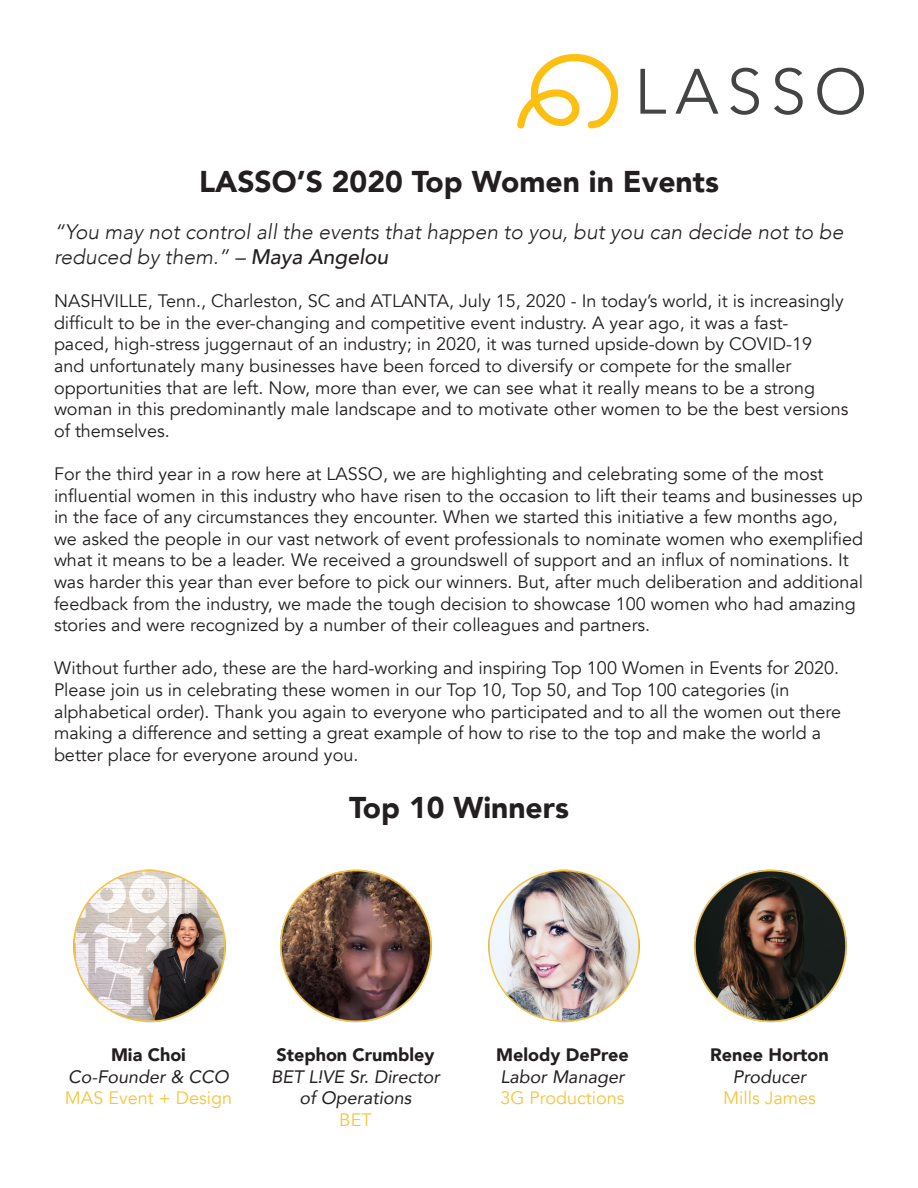
<style>
.page{position:relative;width:918px;height:1188px;background:#fff}
.page>*{position:absolute;margin:0;border:0;box-sizing:border-box;transform-origin:0 0}
.t1{font:900 30px "Avenir";color:#231f20}
.t2{font:italic 300 21px/25.2px "Avenir";color:#231f20}
.t3{font:18px/21.6px "Avenir";color:#231f20}
.t4{font:italic 18px/21.6px "Avenir";color:#231f20;text-align:center}
.t5{font:900 18px "Avenir";color:#231f20}
.t6{font:18px "Avenir";color:#f5c53a}
.s1{font-weight:500}
</style>
<div class="page">
<img style="left:73px;top:869px;width:153px;height:154px">
<img style="left:280px;top:869px;width:152px;height:154px">
<img style="left:488px;top:869px;width:152px;height:154px">
<img style="left:694px;top:869px;width:153px;height:154px">
<svg style="left:517px;top:54px;width:102px;height:74px"></svg>
<svg style="left:640px;top:69px;width:26px;height:45px"></svg>
<svg style="left:675px;top:69px;width:43px;height:45px"></svg>
<svg style="left:730px;top:68px;width:29px;height:47px"></svg>
<svg style="left:774px;top:68px;width:29px;height:47px"></svg>
<svg style="left:817px;top:68px;width:47px;height:47px"></svg>
<p class="t1" style="left:199px;top:156px;width:521px">LASSO’S 2020 Top Women in Events</p>
<p class="t2" style="left:54px;top:219px;width:791px">“You may not control all the events that happen to you, but you can decide not to be reduced by them.” – <span class="s1">Maya Angelou</span></p>
<p class="t3" style="left:54px;top:291px;width:796px">NASHVILLE, Tenn., Charleston, SC and ATLANTA, July 15, 2020 - In today’s world, it is increasingly difficult to be in the ever-changing and competitive event industry. A year ago, it was a fast-<br>paced, high-stress juggernaut of an industry; in 2020, it was turned upside-down by COVID-19<br>and unfortunately many businesses have been forced to diversify or compete for the smaller opportunities that are left. Now, more than ever, we can see what it really means to be a strong woman in this predominantly male landscape and to motivate other women to be the best versions of themselves.</p>
<p class="t3" style="left:54px;top:463px;width:811px">For the third year in a row here at LASSO, we are highlighting and celebrating some of the most influential women in this industry who have risen to the occasion to lift their teams and businesses up in the face of any circumstances they encounter. When we started this initiative a few months ago, we asked the people in our vast network of event professionals to nominate women who exemplified what it means to be a leader. We received a groundswell of support and an influx of nominations. It was harder this year than ever before to pick our winners. But, after much deliberation and additional feedback from the industry, we made the tough decision to showcase 100 women who had amazing stories and were recognized by a number of their colleagues and partners.</p>
<p class="t3" style="left:54px;top:658px;width:789px">Without further ado, these are the hard-working and inspiring Top 100 Women in Events for 2020.<br>Please join us in celebrating these women in our Top 10, Top 50, and Top 100 categories (in alphabetical order). Thank you again to everyone who participated and to all the women out there making a difference and setting a great example of how to rise to the top and make the world a better place for everyone around you.</p>
<p class="t1" style="left:349px;top:782px;width:221px">Top 10 Winners</p>
<p class="t5" style="left:111px;top:1040px;width:76px">Mia Choi</p>
<p class="t4" style="left:68px;top:1066px;width:162px">Co-Founder &amp; CCO</p>
<p class="t6" style="left:65px;top:1088px;width:169px">MAS Event + Design</p>
<p class="t5" style="left:276px;top:1040px;width:160px">Stephon Crumbley</p>
<p class="t4" style="left:271px;top:1066px;width:170px">BET L!VE Sr. Director of Operations</p>
<p class="t6" style="left:339px;top:1109px;width:34px">BET</p>
<p class="t5" style="left:496px;top:1040px;width:134px">Melody DePree</p>
<p class="t4" style="left:501px;top:1066px;width:125px">Labor Manager</p>
<p class="t6" style="left:500px;top:1088px;width:126px">3G Productions</p>
<p class="t5" style="left:710px;top:1040px;width:120px">Renee Horton</p>
<p class="t4" style="left:733px;top:1066px;width:75px">Producer</p>
<p class="t6" style="left:723px;top:1088px;width:94px">Mills James</p>
</div>
